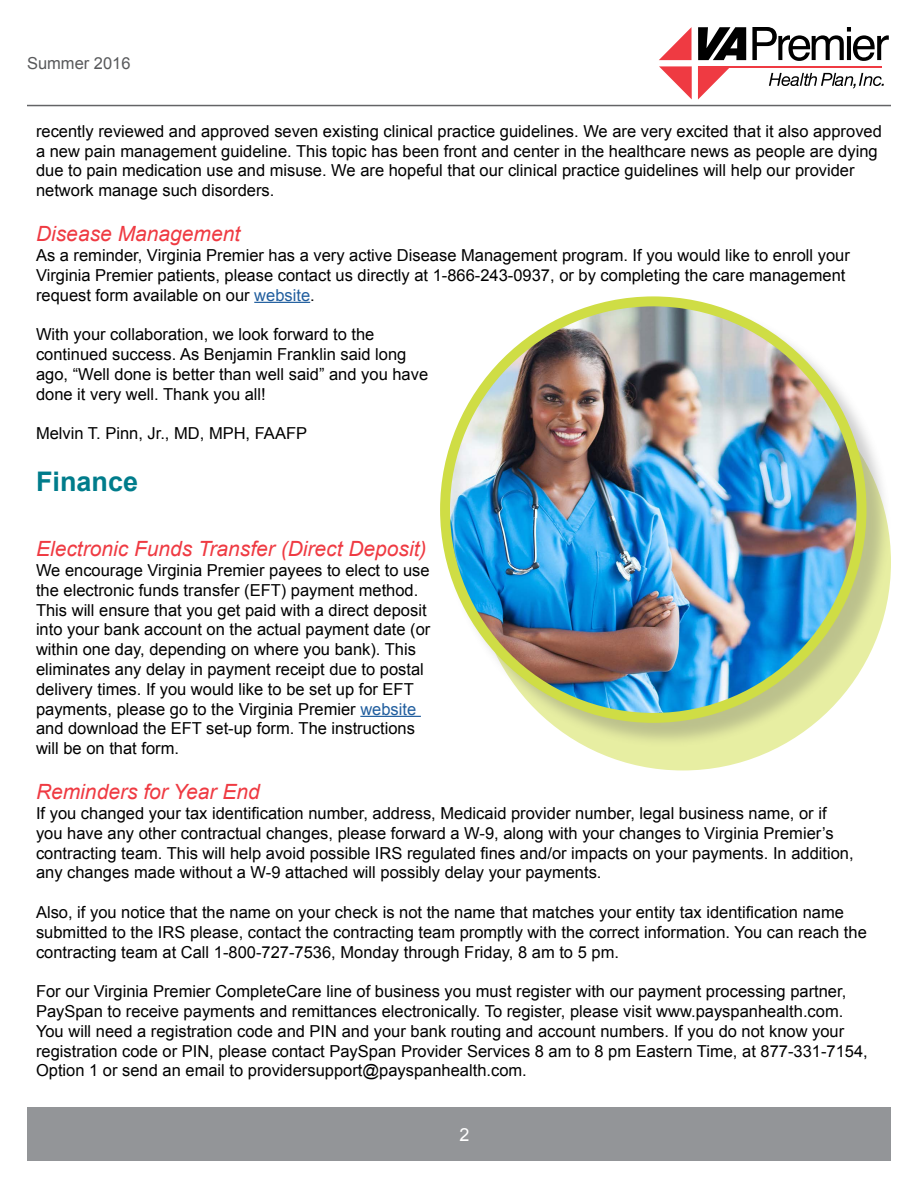
<style>
.page{position:relative;width:918px;height:1188px;background:#fff}
.page>*{position:absolute;margin:0;border:0;box-sizing:border-box;transform-origin:0 0}
.t1{font:700 27px "Arial";color:#007c8b}
.t2{font:italic 21px "Arial";color:#ef3a42}
.t3{font:18px "Arial";color:#fff}
.t4{font:16.5px/19.8px "Arial";color:#000}
.t5{font:16.5px "Arial";color:#58595b}
.s1{color:#215e9e}
</style>
<div class="page">
<svg style="left:752px;top:27px;width:137px;height:34px"></svg>
<svg style="left:769px;top:73px;width:115px;height:15px"></svg>
<svg style="left:698px;top:27px;width:48px;height:33px"></svg>
<svg style="left:659px;top:27px;width:33px;height:33px"></svg>
<svg style="left:659px;top:66px;width:33px;height:33px"></svg>
<svg style="left:698px;top:68px;width:31px;height:32px"></svg>
<hr style="left:698px;top:67px;width:183px;height:1px;background:#ef3a42">
<hr style="left:27px;top:105px;width:864px;height:1px;background:#636466">
<div style="left:27px;top:1107px;width:864px;height:54px;background:#939598"></div>
<hr style="left:254px;top:302px;width:56px;height:1px;background:#215e9e">
<hr style="left:360px;top:716px;width:61px;height:1px;background:#215e9e">
<div style="left:443px;top:299px;width:448px;height:449px;background:#58595b;opacity:.3"></div>
<img style="left:445px;top:301px;width:417px;height:417px;border-radius:208px">
<div style="left:440px;top:296px;width:427px;height:427px;border:10px solid #cfdd45;border-radius:50%"></div>
<p class="t5" style="left:27px;top:53px;width:105px">Summer 2016</p>
<p class="t4" style="left:36px;top:121px;width:847px">recently reviewed and approved seven existing clinical practice guidelines. We are very excited that it also approved a new pain management guideline. This topic has been front and center in the healthcare news as people are dying due to pain medication use and misuse. We are hopeful that our clinical practice guidelines will help our provider network manage such disorders.</p>
<h3 class="t2" style="left:36px;top:220px;width:206px">Disease Management</h3>
<p class="t4" style="left:36px;top:245px;width:815px">As a reminder, Virginia Premier has a very active Disease Management program. If you would like to enroll your<br>Virginia Premier patients, please contact us directly at 1-866-243-0937, or by completing the care management request form available on our <span class="s1">website</span>.</p>
<p class="t4" style="left:36px;top:325px;width:394px">With your collaboration, we look forward to the continued success. As Benjamin Franklin said long ago, “Well done is better than well said” and you have done it very well. Thank you all!</p>
<p class="t4" style="left:36px;top:424px;width:273px">Melvin T. Pinn, Jr., MD, MPH, FAAFP</p>
<h2 class="t1" style="left:36px;top:464px;width:104px">Finance</h2>
<h3 class="t2" style="left:36px;top:535px;width:392px">Electronic Funds Transfer (Direct Deposit)</h3>
<p class="t4" style="left:36px;top:560px;width:396px">We encourage Virginia Premier payees to elect to use the electronic funds transfer (EFT) payment method.<br>This will ensure that you get paid with a direct deposit into your bank account on the actual payment date (or within one day, depending on where you bank). This eliminates any delay in payment receipt due to postal delivery times. If you would like to be set up for EFT payments, please go to the Virginia Premier <span class="s1">website </span>and download the EFT set-up form. The instructions will be on that form.</p>
<h3 class="t2" style="left:36px;top:778px;width:225px">Reminders for Year End</h3>
<p class="t4" style="left:36px;top:803px;width:792px">If you changed your tax identification number, address, Medicaid provider number, legal business name, or if</p>
<p class="t4" style="left:36px;top:823px;width:799px">you have any other contractual changes, please forward a W-9, along with your changes to Virginia Premier’s</p>
<p class="t4" style="left:36px;top:843px;width:819px">contracting team. This will help avoid possible IRS regulated fines and/or impacts on your payments. In addition,</p>
<p class="t4" style="left:36px;top:863px;width:567px">any changes made without a W-9 attached will possibly delay your payments.</p>
<p class="t4" style="left:36px;top:902px;width:809px">Also, if you notice that the name on your check is not the name that matches your entity tax identification name</p>
<p class="t4" style="left:36px;top:922px;width:832px">submitted to the IRS please, contact the contracting team promptly with the correct information. You can reach the contracting team at Call 1-800-727-7536, Monday through Friday, 8 am to 5 pm.</p>
<p class="t4" style="left:36px;top:982px;width:833px">For our Virginia Premier CompleteCare line of business you must register with our payment processing partner, PaySpan to receive payments and remittances electronically. To register, please visit www.payspanhealth.com.<br>You will need a registration code and PIN and your bank routing and account numbers. If you do not know your registration code or PIN, please contact PaySpan Provider Services 8 am to 8 pm Eastern Time, at 877-331-7154, Option 1 or send an email to providersupport@payspanhealth.com.</p>
<p class="t3" style="left:459px;top:1122px;width:12px">2</p>
</div>
